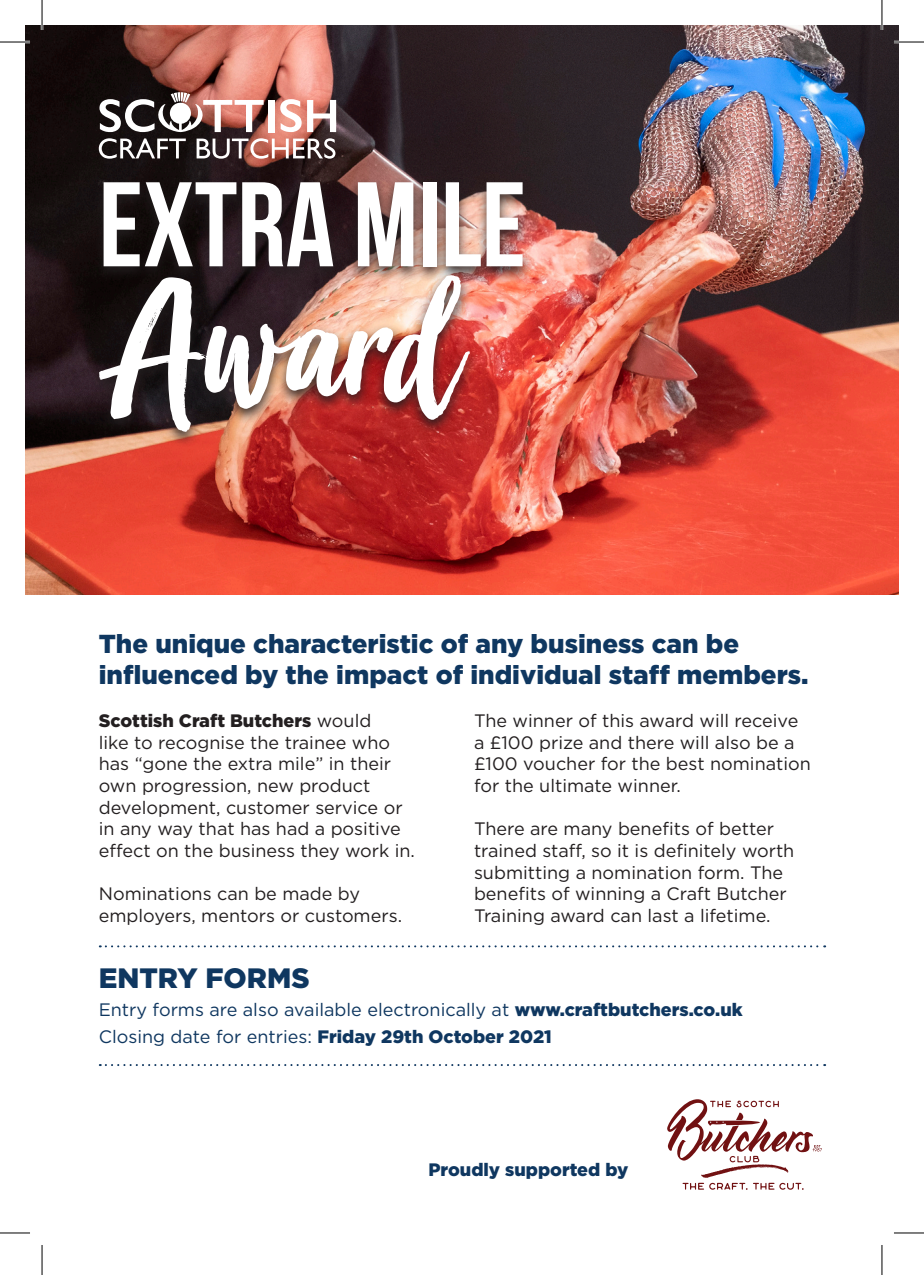
<style>
.page{position:relative;width:924px;height:1275px;background:#fff}
.page>*{position:absolute;margin:0;border:0;box-sizing:border-box;transform-origin:0 0}
.t1{font:700 120px "Bebas Neue";color:#fff}
.t2{font:900 28px "Gotham";color:#0f3760}
.t3{font:900 26px/31.2px "Gotham";color:#0f3760}
.t4{font:18px/21.6px "Gotham";color:#231f20}
.t5{font:18px "Gotham";color:#0f3760}
.t6{font:900 18px "Gotham";color:#0f3760}
.s1{font-weight:900}
</style>
<div class="page">
<img style="left:25px;top:25px;width:873px;height:569px">
<svg style="left:99px;top:138px;width:87px;height:21px"></svg>
<svg style="left:196px;top:138px;width:139px;height:21px"></svg>
<svg style="left:99px;top:92px;width:164px;height:40px"></svg>
<div style="left:268px;top:100px;width:6px;height:32px;background:#fff"></div>
<svg style="left:280px;top:99px;width:21px;height:33px"></svg>
<svg style="left:307px;top:100px;width:29px;height:32px"></svg>
<div style="left:93px;top:177px;width:440px;height:106px;background:#231f20;opacity:.9"></div>
<div style="left:88px;top:270px;width:391px;height:178px;background:#231f20;opacity:.9"></div>
<img style="left:99px;top:275px;width:370px;height:157px">
<svg style="left:100px;top:945px;width:724px;height:2px"></svg>
<svg style="left:100px;top:1064px;width:724px;height:2px"></svg>
<svg style="left:667px;top:1099px;width:154px;height:90px"></svg>
<hr style="left:0;top:41px;width:30px;height:2px;background:#fff">
<hr style="left:893px;top:41px;width:30px;height:2px;background:#fff">
<hr style="left:41px;top:0;width:2px;height:30px;background:#fff">
<hr style="left:880px;top:0;width:2px;height:30px;background:#fff">
<hr style="left:0;top:42px;width:30px;height:1px;background:#000">
<hr style="left:893px;top:42px;width:30px;height:1px;background:#000">
<hr style="left:0;top:1232px;width:30px;height:1px;background:#000">
<hr style="left:893px;top:1232px;width:30px;height:1px;background:#000">
<hr style="left:42px;top:0;width:1px;height:30px;background:#000">
<hr style="left:42px;top:1245px;width:1px;height:30px;background:#000">
<hr style="left:881px;top:0;width:1px;height:30px;background:#000">
<hr style="left:881px;top:1245px;width:1px;height:30px;background:#000">
<p class="t1" style="left:99px;top:159px;width:428px">EXTRA MILE</p>
<p class="t3" style="left:99px;top:627px;width:711px">The unique characteristic of any business can be influenced by the impact of individual staff members.</p>
<p class="t4" style="left:99px;top:710px;width:317px"><span class="s1">Scottish Craft Butchers</span> would<br>like to recognise the trainee who has “gone the extra mile” in their own progression, new product development, customer service or in any way that has had a positive effect on the business they work in.</p>
<p class="t4" style="left:99px;top:882px;width:305px">Nominations can be made by employers, mentors or customers.</p>
<p class="t4" style="left:474px;top:710px;width:338px">The winner of this award will receive a £100 prize and there will also be a £100 voucher for the best nomination for the ultimate winner.</p>
<p class="t4" style="left:474px;top:818px;width:322px">There are many benefits of better trained staff, so it is definitely worth submitting a nomination form. The benefits of winning a Craft Butcher Training award can last a lifetime.</p>
<p class="t2" style="left:99px;top:962px;width:212px">ENTRY FORMS</p>
<p class="t5" style="left:99px;top:999px;width:645px">Entry forms are also available electronically at <span class="s1">www.craftbutchers.co.uk</span></p>
<p class="t5" style="left:99px;top:1026px;width:454px">Closing date for entries: <span class="s1">Friday 29th October 2021</span></p>
<p class="t6" style="left:428px;top:1159px;width:201px">Proudly supported by</p>
</div>
